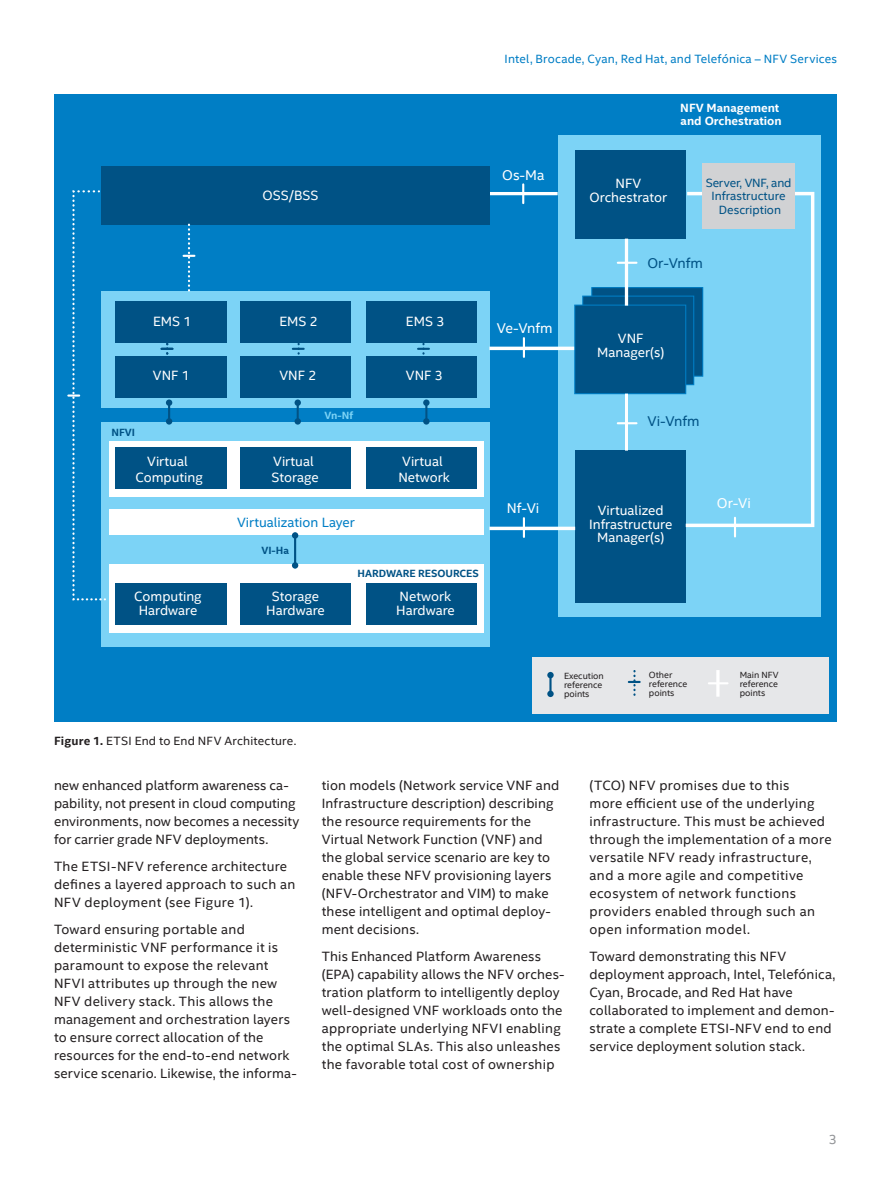
<style>
.page{position:relative;width:891px;height:1188px;background:#fff}
.page>*{position:absolute;margin:0;border:0;box-sizing:border-box;transform-origin:0 0}
.t1{font:14.1px "Intel Clear";color:#fff}
.t2{font:14.1px "Intel Clear";letter-spacing:-.005em;color:#005285}
.t3{font:13.5px/18px "Intel Clear";letter-spacing:.015em;color:#231f20}
.t4{font:13.5px/13.5px "Intel Clear";color:#fff;text-align:center}
.t5{font:13.5px "Intel Clear";color:#007ec5}
.t6{font:13.5px "Intel Clear";color:#939598}
.t7{font:12px "Intel Clear";letter-spacing:.02em;color:#007ec5}
.t8{font:12px/13.5px "Intel Clear";color:#005285;text-align:center}
.t9{font:12px "Intel Clear";letter-spacing:.015em;color:#231f20}
.t10{font:700 12px/13.5px "Intel Clear";color:#fff}
.t11{font:700 10.5px "Intel Clear";color:#005285}
.t12{font:700 10.5px "Intel Clear";color:#7cd3f6}
.t13{font:9px/9px "Intel Clear";color:#231f20}
.s1{font-weight:700}
</style>
<div class="page">
<div style="left:54px;top:94px;width:783px;height:625px;background:#007ec5"></div>
<div style="left:532px;top:657px;width:297px;height:56px;background:#e6e7e9"></div>
<div style="left:101px;top:422px;width:389px;height:225px;background:#7cd3f6"></div>
<div style="left:109px;top:441px;width:375px;height:56px;background:#fff"></div>
<div style="left:109px;top:510px;width:375px;height:25px;background:#fff"></div>
<div style="left:101px;top:166px;width:389px;height:58px;background:#005285"></div>
<div style="left:101px;top:291px;width:389px;height:117px;background:#7cd3f6"></div>
<div style="left:558px;top:135px;width:263px;height:482px;background:#7cd3f6"></div>
<div style="left:115px;top:301px;width:111px;height:42px;background:#005285"></div>
<div style="left:240px;top:301px;width:111px;height:42px;background:#005285"></div>
<div style="left:366px;top:301px;width:111px;height:42px;background:#005285"></div>
<div style="left:575px;top:150px;width:111px;height:89px;background:#005285"></div>
<svg style="left:593px;top:289px;width:89px;height:7px"></svg>
<div style="left:575px;top:451px;width:111px;height:152px;background:#005285"></div>
<div style="left:115px;top:447px;width:111px;height:42px;background:#005285"></div>
<div style="left:240px;top:447px;width:111px;height:42px;background:#005285"></div>
<div style="left:366px;top:447px;width:111px;height:42px;background:#005285"></div>
<div style="left:109px;top:564px;width:375px;height:69px;background:#fff"></div>
<div style="left:115px;top:584px;width:111px;height:41px;background:#005285"></div>
<div style="left:240px;top:584px;width:111px;height:41px;background:#005285"></div>
<div style="left:366px;top:584px;width:111px;height:41px;background:#005285"></div>
<div style="left:115px;top:356px;width:111px;height:42px;background:#005285"></div>
<div style="left:240px;top:356px;width:111px;height:42px;background:#005285"></div>
<div style="left:366px;top:356px;width:111px;height:42px;background:#005285"></div>
<svg style="left:584px;top:298px;width:98px;height:7px"></svg>
<div style="left:582px;top:296px;width:112px;height:89px;border:1px solid #007ec5"></div>
<div style="left:575px;top:305px;width:111px;height:89px;background:#005285"></div>
<div style="left:574px;top:305px;width:112px;height:89px;border:1px solid #007ec5"></div>
<svg style="left:168px;top:406px;width:2px;height:12px"></svg>
<div style="left:166px;top:399px;width:6px;height:7px;background:#005285;border-radius:50%"></div>
<div style="left:166px;top:418px;width:6px;height:7px;background:#005285;border-radius:50%"></div>
<svg style="left:297px;top:406px;width:2px;height:12px"></svg>
<div style="left:295px;top:399px;width:6px;height:7px;background:#005285;border-radius:50%"></div>
<div style="left:295px;top:418px;width:6px;height:7px;background:#005285;border-radius:50%"></div>
<hr style="left:549px;top:675px;width:3px;height:19px;background:#005285">
<div style="left:547px;top:691px;width:7px;height:6px;background:#005285;border-radius:50%"></div>
<div style="left:547px;top:672px;width:7px;height:6px;background:#005285;border-radius:50%"></div>
<hr style="left:294px;top:535px;width:2px;height:31px;background:#005285">
<div style="left:292px;top:532px;width:6px;height:7px;background:#005285;border-radius:50%"></div>
<div style="left:292px;top:562px;width:6px;height:7px;background:#005285;border-radius:50%"></div>
<svg style="left:425px;top:406px;width:2px;height:12px"></svg>
<div style="left:423px;top:399px;width:7px;height:7px;background:#005285;border-radius:50%"></div>
<div style="left:423px;top:418px;width:7px;height:7px;background:#005285;border-radius:50%"></div>
<hr style="left:490px;top:192px;width:68px;height:3px;background:#fff">
<svg style="left:682px;top:191px;width:133px;height:337px"></svg>
<hr style="left:489px;top:347px;width:85px;height:3px;background:#fff">
<hr style="left:625px;top:239px;width:3px;height:67px;background:#fff">
<hr style="left:625px;top:394px;width:3px;height:57px;background:#fff">
<svg style="left:68px;top:190px;width:38px;height:411px"></svg>
<svg style="left:184px;top:225px;width:10px;height:66px"></svg>
<svg style="left:522px;top:184px;width:2px;height:19px"></svg>
<svg style="left:618px;top:262px;width:19px;height:2px"></svg>
<svg style="left:618px;top:422px;width:19px;height:2px"></svg>
<svg style="left:523px;top:338px;width:2px;height:19px"></svg>
<hr style="left:489px;top:527px;width:86px;height:3px;background:#fff">
<svg style="left:523px;top:518px;width:2px;height:19px"></svg>
<svg style="left:734px;top:518px;width:2px;height:18px"></svg>
<svg style="left:293px;top:344px;width:11px;height:11px"></svg>
<svg style="left:418px;top:344px;width:11px;height:11px"></svg>
<svg style="left:629px;top:671px;width:11px;height:25px"></svg>
<svg style="left:162px;top:344px;width:10px;height:11px"></svg>
<hr style="left:716px;top:670px;width:4px;height:27px;background:#f7f7f8">
<svg style="left:709px;top:682px;width:19px;height:2px"></svg>
<div style="left:702px;top:163px;width:93px;height:66px;background:#d1d2d4"></div>
<p class="t7" style="left:505px;top:52px;width:334px">Intel, Brocade, Cyan, Red Hat, and Telefónica – NFV Services</p>
<p class="t4" style="left:263px;top:189px;width:58px">OSS/BSS</p>
<p class="t1" style="left:502px;top:167px;width:44px">Os-Ma</p>
<p class="t4" style="left:153px;top:314px;width:40px">EMS 1</p>
<p class="t4" style="left:279px;top:314px;width:40px">EMS 2</p>
<p class="t4" style="left:406px;top:314px;width:40px">EMS 3</p>
<p class="t4" style="left:153px;top:368px;width:38px">VNF 1</p>
<p class="t4" style="left:279px;top:368px;width:38px">VNF 2</p>
<p class="t4" style="left:406px;top:368px;width:38px">VNF 3</p>
<p class="t11" style="left:111px;top:426px;width:25px">NFVI</p>
<p class="t12" style="left:324px;top:409px;width:30px">Vn-Nf</p>
<p class="t4" style="left:135px;top:454px;width:69px;line-height:16.2px">Virtual<br>Computing</p>
<p class="t4" style="left:272px;top:454px;width:49px;line-height:16.2px;text-align:left">Virtual<br>Storage</p>
<p class="t4" style="left:398px;top:454px;width:53px;line-height:16.2px;text-align:left">Virtual<br>Network</p>
<p class="t5" style="left:237px;top:514px;width:119px">Virtualization Layer</p>
<p class="t11" style="left:261px;top:544px;width:29px">VI-Ha</p>
<p class="t11" style="left:358px;top:567px;width:123px">HARDWARE RESOURCES</p>
<p class="t4" style="left:134px;top:590px;width:69px">Computing<br>Hardware</p>
<p class="t4" style="left:266px;top:590px;width:60px">Storage<br>Hardware</p>
<p class="t4" style="left:396px;top:590px;width:60px;text-align:left">Network<br>Hardware</p>
<p class="t1" style="left:497px;top:319px;width:57px">Ve-Vnfm</p>
<p class="t1" style="left:507px;top:500px;width:34px">Nf-Vi</p>
<p class="t10" style="left:680px;top:101px;width:103px">NFV Management and Orchestration</p>
<p class="t4" style="left:590px;top:177px;width:79px">NFV<br>Orchestrator</p>
<p class="t8" style="left:706px;top:176px;width:87px">Server, VNF, and<br>Infrastructure<br>Description</p>
<p class="t2" style="left:648px;top:255px;width:57px">Or-Vnfm</p>
<p class="t4" style="left:597px;top:332px;width:68px">VNF<br>Manager(s)</p>
<p class="t2" style="left:648px;top:413px;width:54px">Vi-Vnfm</p>
<p class="t4" style="left:589px;top:504px;width:85px">Virtualized<br>Infrastructure<br>Manager(s)</p>
<p class="t1" style="left:717px;top:495px;width:35px">Or-Vi</p>
<p class="t9" style="left:54px;top:733px;width:244px"><span class="s1">Figure 1.</span> ETSI End to End NFV Architecture.</p>
<p class="t13" style="left:564px;top:671px;width:41px">Execution reference points</p>
<p class="t13" style="left:649px;top:670px;width:40px">Other reference points</p>
<p class="t13" style="left:740px;top:670px;width:40px;text-align:justify">Main NFV reference points</p>
<p class="t3" style="left:54px;top:777px;width:247px">new enhanced platform awareness ca&shy;pability, not present in cloud computing environments, now becomes a necessity for carrier grade NFV deployments.</p>
<p class="t3" style="left:54px;top:858px;width:243px">The ETSI-NFV reference architecture defines a layered approach to such an<br>NFV deployment (see Figure 1).</p>
<p class="t3" style="left:54px;top:921px;width:244px">Toward ensuring portable and deterministic VNF performance it is paramount to expose the relevant NFVI attributes up through the new NFV delivery stack. This allows the management and orchestration layers to ensure correct allocation of the resources for the end-to-end network service scenario. Likewise, the informa-</p>
<p class="t3" style="left:322px;top:777px;width:239px">tion models (Network service VNF and Infrastructure description) describing the resource requirements for the Virtual Network Function (VNF) and the global service scenario are key to enable these NFV provisioning layers (NFV-Orchestrator and VIM) to make these intelligent and optimal deploy&shy;ment decisions.</p>
<p class="t3" style="left:322px;top:948px;width:244px">This Enhanced Platform Awareness (EPA) capability allows the NFV orches&shy;tration platform to intelligently deploy well-designed VNF workloads onto the appropriate underlying NFVI enabling the optimal SLAs. This also unleashes the favorable total cost of ownership</p>
<p class="t3" style="left:589px;top:777px;width:244px">(TCO) NFV promises due to this<br>more efficient use of the underlying infrastructure. This must be achieved through the implementation of a more versatile NFV ready infrastructure, and a more agile and competitive ecosystem of network functions providers enabled through such an open information model.</p>
<p class="t3" style="left:589px;top:948px;width:248px">Toward demonstrating this NFV deployment approach, Intel, Telefónica, Cyan, Brocade, and Red Hat have collaborated to implement and demon&shy;strate a complete ETSI-NFV end to end service deployment solution stack.</p>
<p class="t6" style="left:829px;top:1132px;width:10px">3</p>
</div>
